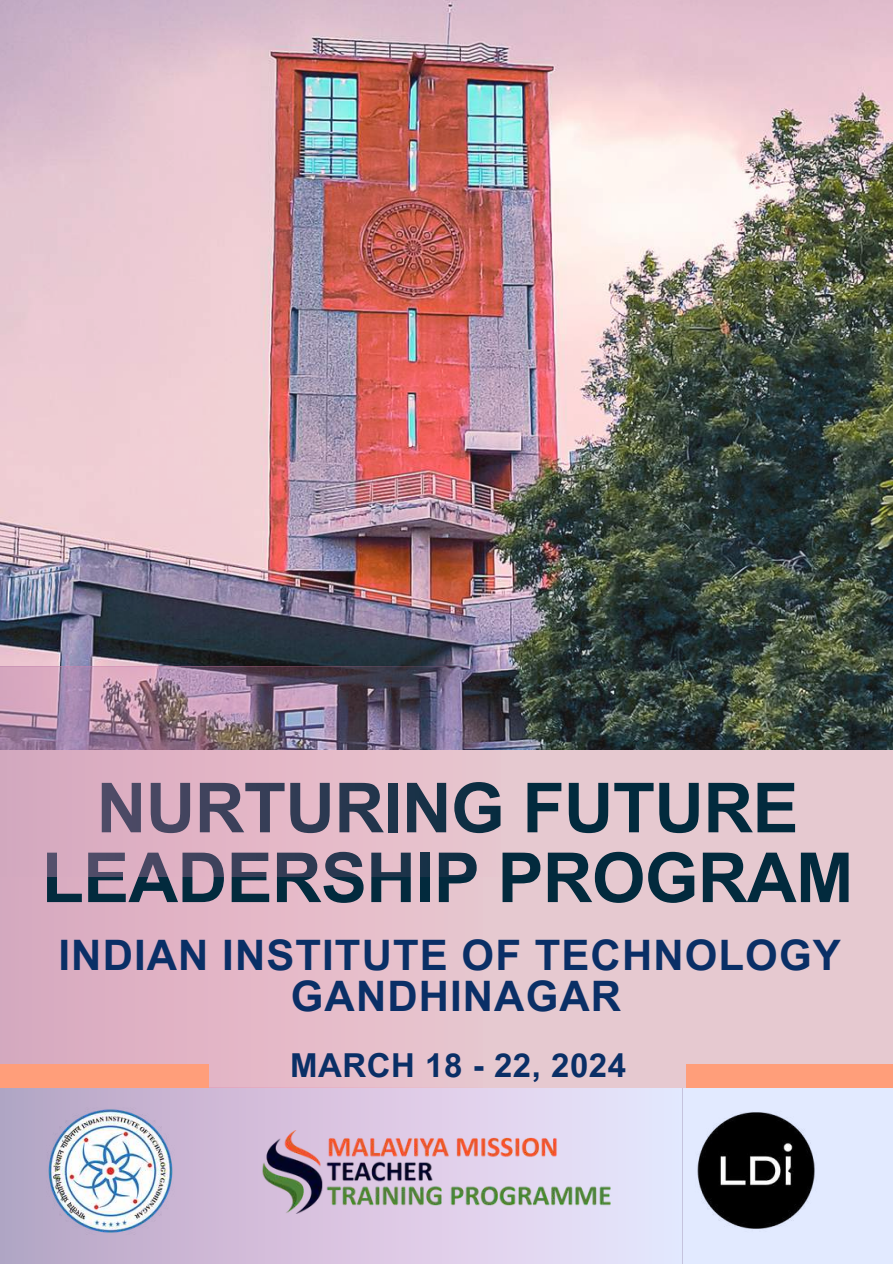
<style>
.page{position:relative;width:893px;height:1264px;background:#fff}
.page>*{position:absolute;margin:0;border:0;box-sizing:border-box;transform-origin:0 0}
.t1{font:700 69px/69.8px "Arial MT Pro";letter-spacing:-.01em;color:#022a3d;text-align:center}
.t2{font:700 42px/40.5px "Arial MT Pro";letter-spacing:.025em;color:#0a2f66;text-align:center}
.t3{font:700 33px "Arial MT Pro";letter-spacing:.015em;color:#0a2f66}
</style>
<div class="page">
<img style="left:0;top:0;width:892px;height:750px">
<div style="left:0;top:1087px;width:892px;height:176px;background:#e2eaff"></div>
<svg style="left:0;top:1087px;width:682px;height:176px"></svg>
<img style="left:697px;top:1112px;width:118px;height:117px">
<img style="left:47px;top:1107px;width:127px;height:127px">
<img style="left:261px;top:1130px;width:354px;height:83px">
<div style="left:0;top:750px;width:892px;height:337px;background:#e6c9d0"></div>
<svg style="left:0;top:877px;width:358px;height:210px;fill:#e2b4c5"></svg>
<div style="left:0;top:1064px;width:208px;height:23px;background:#ff9e7a"></div>
<div style="left:686px;top:1064px;width:206px;height:23px;background:#ff9e7a"></div>
<svg style="left:0;top:666px;width:500px;height:210px"></svg>
<h1 class="t1" style="left:42px;top:781px;width:813px">NURTURING FUTURE<br>LEADERSHIP PROGRAM</h1>
<p class="t2" style="left:59px;top:940px;width:783px">INDIAN INSTITUTE OF TECHNOLOGY<br>GANDHINAGAR</p>
<p class="t3" style="left:290px;top:1052px;width:337px">MARCH 18 - 22, 2024</p>
</div>
